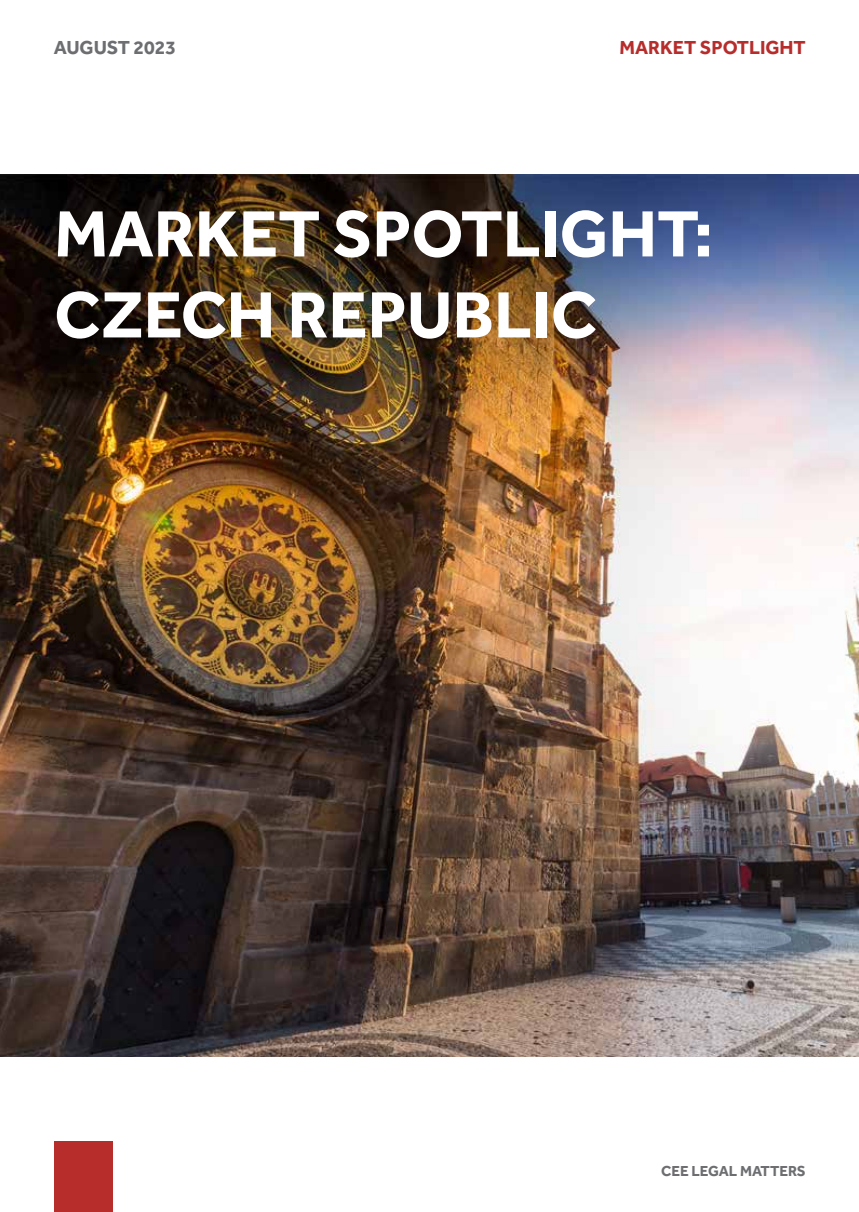
<style>
.page{position:relative;width:859px;height:1212px;background:#fff}
.page>*{position:absolute;margin:0;border:0;box-sizing:border-box;transform-origin:0 0}
.t1{font:700 67.5px/81px "Effra";color:#fff}
.t2{font:700 19.5px "Effra";color:#b62d2c}
.t3{font:700 19.5px "Effra";color:#6d6e71}
.t4{font:700 15px "Effra";color:#6d6e71}
</style>
<div class="page">
<div style="left:54px;top:1142px;width:59px;height:70px;background:#b62d2c"></div>
<img style="left:0;top:174px;width:859px;height:883px">
<p class="t3" style="left:54px;top:36px;width:124px">AUGUST 2023</p>
<p class="t2" style="left:619px;top:36px;width:188px">MARKET SPOTLIGHT</p>
<p class="t1" style="left:54px;top:192px;width:660px">MARKET SPOTLIGHT:<br>CZECH REPUBLIC</p>
<p class="t4" style="left:661px;top:1161px;width:146px">CEE LEGAL MATTERS</p>
</div>
